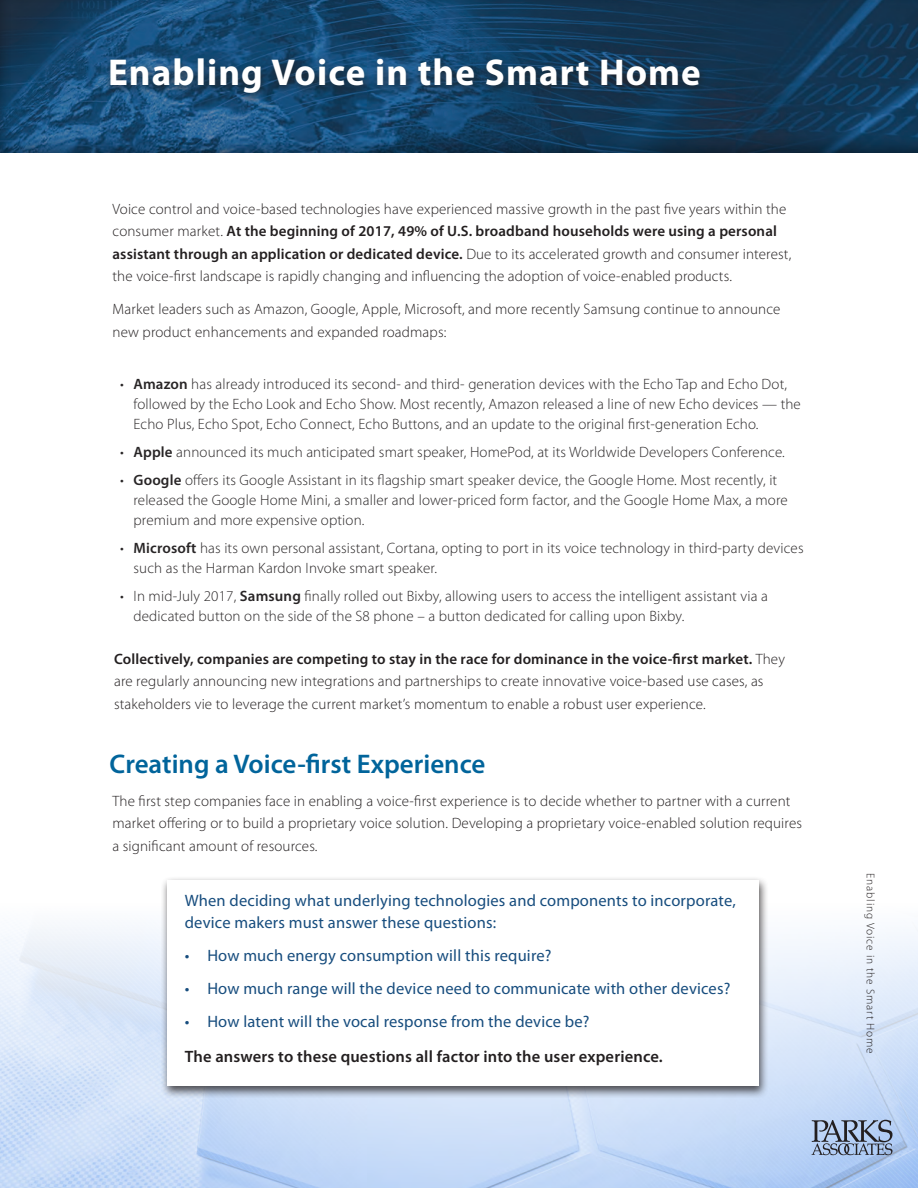
<style>
.page{position:relative;width:918px;height:1188px;background:#fff}
.page>*{position:absolute;margin:0;border:0;box-sizing:border-box;transform-origin:0 0}
.Header_-_Main{font:700 37.5px "Myriad Pro";letter-spacing:.03em;color:#fff}
.Header_-_Main-2{font:600 27px "Myriad Pro";color:#01649b}
.Body_Copy{font:16.5px/22.5px "Myriad Pro";letter-spacing:.01em;color:#174d7e}
.Body_Copy-2{font:600 16.5px "Myriad Pro";letter-spacing:.01em;color:#231f20}
.Body_Copy-3{font:300 15px/22.5px "Myriad Pro";letter-spacing:.01em;color:#231f20}
.t1{font:300 15px/20.2px "Myriad Pro";letter-spacing:.01em;color:#282526}
.t2{font:300 11.4px "Myriad Pro";letter-spacing:.075em;color:#231f20}
.s1{font-weight:600}
</style>
<div class="page">
<div style="left:0;top:0;width:918px;height:153px;background:#231f20;opacity:.77"></div>
<img style="left:0;top:927px;width:918px;height:261px">
<div style="left:161px;top:876px;width:608px;height:222px;background:#231f20;opacity:.77"></div>
<div style="left:167px;top:880px;width:592px;height:206px;background:#fff"></div>
<svg style="left:812px;top:1120px;width:80px;height:35px;background:#8595af"></svg>
<div style="left:103px;top:54px;width:606px;height:51px;background:#231f20;opacity:.75"></div>
<p class="Header_-_Main" style="left:108px;top:48px;width:594px">Enabling Voice in the Smart Home</p>
<p class="Body_Copy-3" style="left:112px;top:197px;width:680px">Voice control and voice-based technologies have experienced massive growth in the past five years within the consumer market. <span class="s1">At the beginning of 2017, 49% of U.S. broadband households were using a personal assistant through an application or dedicated device.</span> Due to its accelerated growth and consumer interest, the voice-first landscape is rapidly changing and influencing the adoption of voice-enabled products.</p>
<p class="Body_Copy-3" style="left:112px;top:298px;width:669px">Market leaders such as Amazon, Google, Apple, Microsoft, and more recently Samsung continue to announce new product enhancements and expanded roadmaps:</p>
<p class="t1" style="left:134px;top:374px;width:669px;text-indent:-14px">• <span class="s1">Amazon</span> has already introduced its second- and third- generation devices with the Echo Tap and Echo Dot, followed by the Echo Look and Echo Show. Most recently, Amazon released a line of new Echo devices — the<br>Echo Plus, Echo Spot, Echo Connect, Echo Buttons, and an update to the original first-generation Echo.</p>
<p class="t1" style="left:120px;top:442px;width:666px">• <span class="s1">Apple</span> announced its much anticipated smart speaker, HomePod, at its Worldwide Developers Conference.</p>
<p class="t1" style="left:134px;top:470px;width:656px;text-indent:-14px">• <span class="s1">Google</span> offers its Google Assistant in its flagship smart speaker device, the Google Home. Most recently, it released the Google Home Mini, a smaller and lower-priced form factor, and the Google Home Max, a more premium and more expensive option.</p>
<p class="t1" style="left:134px;top:538px;width:672px;text-indent:-14px">• <span class="s1">Microsoft</span> has its own personal assistant, Cortana, opting to port in its voice technology in third-party devices such as the Harman Kardon Invoke smart speaker.</p>
<p class="t1" style="left:134px;top:586px;width:636px;text-indent:-14px">• In mid-July 2017, <span class="s1">Samsung</span> finally rolled out Bixby, allowing users to access the intelligent assistant via a dedicated button on the side of the S8 phone – a button dedicated for calling upon Bixby.</p>
<p class="Body_Copy-3" style="left:114px;top:647px;width:673px"><span class="s1">Collectively, companies are competing to stay in the race for dominance in the voice-first market.</span> They are regularly announcing new integrations and partnerships to create innovative voice-based use cases, as stakeholders vie to leverage the current market’s momentum to enable a robust user experience.</p>
<p class="Header_-_Main-2" style="left:110px;top:747px;width:378px">Creating a Voice-first Experience</p>
<p class="Body_Copy-3" style="left:112px;top:789px;width:691px">The first step companies face in enabling a voice-first experience is to decide whether to partner with a current market offering or to build a proprietary voice solution. Developing a proprietary voice-enabled solution requires a significant amount of resources.</p>
<p class="Body_Copy" style="left:185px;top:889px;width:552px">When deciding what underlying technologies and components to incorporate, device makers must answer these questions:</p>
<p class="Body_Copy" style="left:185px;top:944px;width:368px">• How much energy consumption will this require?</p>
<p class="Body_Copy" style="left:185px;top:977px;width:547px">• How much range will the device need to communicate with other devices?</p>
<p class="Body_Copy" style="left:185px;top:1010px;width:406px">• How latent will the vocal response from the device be?</p>
<p class="Body_Copy-2" style="left:185px;top:1046px;width:479px">The answers to these questions all factor into the user experience.</p>
<p class="t2" style="left:878px;top:873px;width:182px;rotate:90deg">Enabling Voice in the Smart Home</p>
</div>
